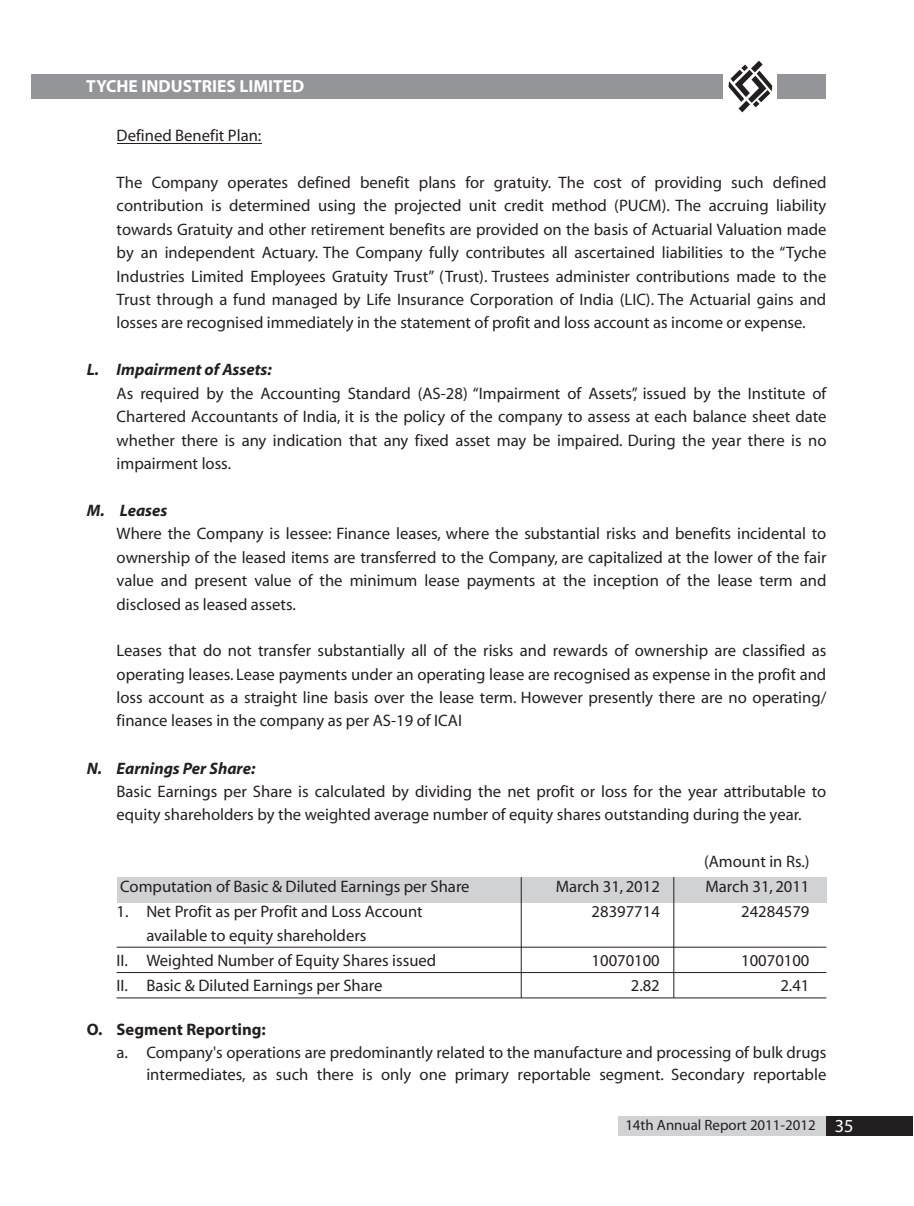
<style>
.page{position:relative;width:914px;height:1206px;background:#fff}
.page>*{position:absolute;margin:0;border:0;box-sizing:border-box;transform-origin:0 0}
.t1{font:700 17.5px "Myriad";color:#fff}
.t2{font:16.62px/23.4px "Myriad";color:#231f20;text-align:justify}
.t3{font:italic 700 16.62px "Myriad";color:#231f20}
.t4{font:700 16.62px "Myriad";color:#231f20}
.t5{font:14.88px "Myriad";color:#231f20}
.s1{font-size:18.38px;color:#fff}
</style>
<div class="page">
<div style="left:117px;top:877px;width:709px;height:25px;background:#d1d2d4"></div>
<hr style="left:673px;top:877px;width:1px;height:121px;background:#231f20">
<hr style="left:521px;top:877px;width:1px;height:121px;background:#231f20">
<hr style="left:117px;top:947px;width:709px;height:1px;background:#231f20">
<hr style="left:117px;top:972px;width:709px;height:1px;background:#231f20">
<hr style="left:117px;top:997px;width:709px;height:1px;background:#231f20">
<hr style="left:117px;top:143px;width:144px;height:1px;background:#231f20">
<div style="left:618px;top:1115px;width:280px;height:20px;background:#d1d2d4"></div>
<div style="left:826px;top:1115px;width:87px;height:20px;background:#231f20"></div>
<div style="left:32px;top:74px;width:793px;height:25px;background:#939598"></div>
<div style="left:723px;top:74px;width:54px;height:25px;background:#fff"></div>
<svg style="left:728px;top:61px;width:44px;height:51px"></svg>
<p class="t1" style="left:86px;top:79px;width:219px">TYCHE INDUSTRIES LIMITED</p>
<p class="t2" style="left:117px;top:125px;width:146px">Defined Benefit Plan:</p>
<p class="t2" style="left:117px;top:172px;width:711px">The Company operates defined benefit plans for gratuity. The cost of providing such defined contribution is determined using the projected unit credit method (PUCM). The accruing liability towards Gratuity and other retirement benefits are provided on the basis of Actuarial Valuation made by an independent Actuary. The Company fully contributes all ascertained liabilities to the “Tyche Industries Limited Employees Gratuity Trust” (Trust). Trustees administer contributions made to the Trust through a fund managed by Life Insurance Corporation of India (LIC). The Actuarial gains and losses are recognised immediately in the statement of profit and loss account as income or expense.</p>
<p class="t3" style="left:87px;top:363px;width:186px">L. Impairment of Assets:</p>
<p class="t2" style="left:117px;top:383px;width:711px">As required by the Accounting Standard (AS-28) “Impairment of Assets”, issued by the Institute of Chartered Accountants of India, it is the policy of the company to assess at each balance sheet date whether there is any indication that any fixed asset may be impaired. During the year there is no impairment loss.</p>
<p class="t3" style="left:87px;top:504px;width:82px">M. Leases</p>
<p class="t2" style="left:117px;top:523px;width:711px">Where the Company is lessee: Finance leases, where the substantial risks and benefits incidental to ownership of the leased items are transferred to the Company, are capitalized at the lower of the fair value and present value of the minimum lease payments at the inception of the lease term and disclosed as leased assets.</p>
<p class="t2" style="left:117px;top:640px;width:711px">Leases that do not transfer substantially all of the risks and rewards of ownership are classified as operating leases. Lease payments under an operating lease are recognised as expense in the profit and loss account as a straight line basis over the lease term. However presently there are no operating/ finance leases in the company as per AS-19 of ICAI</p>
<p class="t3" style="left:87px;top:761px;width:170px">N. Earnings Per Share:</p>
<p class="t2" style="left:117px;top:781px;width:711px">Basic Earnings per Share is calculated by dividing the net profit or loss for the year attributable to equity shareholders by the weighted average number of equity shares outstanding during the year.</p>
<p class="t2" style="left:704px;top:851px;width:107px">(Amount in Rs.)</p>
<p class="t2" style="left:120px;top:876px;width:351px">Computation of Basic &amp; Diluted Earnings per Share</p>
<p class="t2" style="left:556px;top:876px;width:106px">March 31, 2012</p>
<p class="t2" style="left:705px;top:876px;width:106px">March 31, 2011</p>
<p class="t2" style="left:117px;top:901px;width:307px">1. Net Profit as per Profit and Loss Account</p>
<p class="t2" style="left:591px;top:901px;width:70px">28397714</p>
<p class="t2" style="left:741px;top:901px;width:70px">24284579</p>
<p class="t2" style="left:117px;top:924px;width:321px;line-height:25.2px;text-indent:30px">available to equity shareholders<br>II. Weighted Number of Equity Shares issued</p>
<p class="t2" style="left:591px;top:950px;width:70px">10070100</p>
<p class="t2" style="left:741px;top:950px;width:70px">10070100</p>
<p class="t2" style="left:117px;top:975px;width:267px">II. Basic &amp; Diluted Earnings per Share</p>
<p class="t2" style="left:630px;top:975px;width:31px">2.82</p>
<p class="t2" style="left:780px;top:975px;width:31px">2.41</p>
<p class="t4" style="left:87px;top:1022px;width:180px">O. Segment Reporting:</p>
<p class="t2" style="left:117px;top:1042px;width:711px;line-height:22.4px;text-align:right">a. Company's operations are predominantly related to the manufacture and processing of bulk drugs intermediates, as such there is only one primary reportable segment. Secondary reportable</p>
<p class="t5" style="left:625px;top:1119px;width:230px">14th Annual Report 2011-2012 <span class="s1">35</span></p>
</div>
